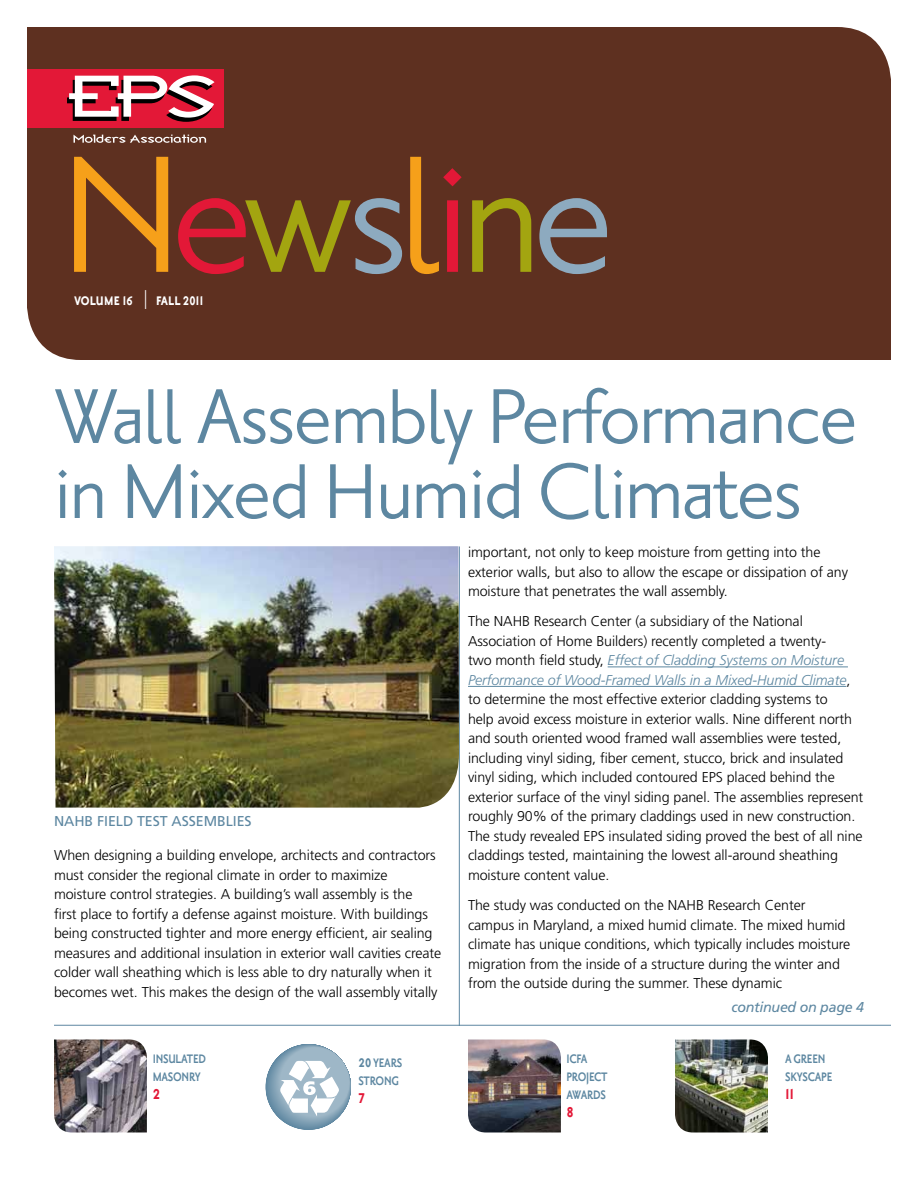
<style>
.page{position:relative;width:918px;height:1188px;background:#fff}
.page>*{position:absolute;margin:0;border:0;box-sizing:border-box;transform-origin:0 0}
.t1{font:202.5px "Priori San";letter-spacing:-.05em;color:#f6a01a}
.t2{font:94.5px/75px "Priori San";letter-spacing:-.02em;color:#5d87a1}
.t3{font:24px "Priori San Bold SC";color:#e31837;scale:.8 1}
.t4{font:21px "Priori San Bold SC";letter-spacing:-.02em;color:#fff;scale:.8 1}
.t5{font:15px/18px "Priori San Bold SC";letter-spacing:-.02em;color:#5d87a1;scale:.8 1}
.t6{font:300 14.25px/19.5px "Frutiger";letter-spacing:-.005em;color:#000}
.t7{font:14.25px "Frutiger";letter-spacing:-.005em;color:#5d87a1}
.t8{font:italic 14.25px "Frutiger";letter-spacing:-.02em;color:#5d87a1}
.s1{color:#e31837}
.s2{color:#a3a510}
.s3{color:#8daabf}
.s4{font-size:21px}
.s5{font-style:italic;color:#5d87a1}
</style>
<div class="page">
<hr style="left:608px;top:667px;width:240px;height:1px;background:#5d87a1">
<hr style="left:468px;top:686px;width:378px;height:1px;background:#5d87a1">
<div style="left:27px;top:27px;width:864px;height:333px;background:#5e3020"></div>
<hr style="left:54px;top:1025px;width:837px;height:1px;background:#5d87a1">
<img style="left:54px;top:1040px;width:93px;height:92px">
<img style="left:675px;top:1040px;width:93px;height:92px">
<img style="left:468px;top:1040px;width:93px;height:92px">
<div style="left:27px;top:69px;width:197px;height:59px;background:#e31837"></div>
<svg style="left:67px;top:75px;width:148px;height:47px"></svg>
<svg style="left:74px;top:135px;width:132px;height:8px"></svg>
<hr style="left:459px;top:546px;width:1px;height:480px;background:#5d87a1">
<img style="left:54px;top:546px;width:405px;height:262px">
<svg style="left:265px;top:1044px;width:86px;height:86px"></svg>
<h1 class="t1" style="left:59px;top:109px;width:558px">N<span class="s1">e</span><span class="s2">w</span><span class="s3">s</span>l<span class="s1">i</span><span class="s2">n</span><span class="s3">e</span></h1>
<h3 class="t4" style="left:74px;top:288px;width:163px">volume 16 | fall 2011</h3>
<h2 class="t2" style="left:54px;top:380px;width:806px">Wall Assembly Performance in Mixed Humid Climates</h2>
<p class="t7" style="left:54px;top:813px;width:199px">NAHB FIELD TEST ASSEMB LIES</p>
<p class="t6" style="left:54px;top:846px;width:389px">When designing a building envelope, architects and contractors must consider the regional climate in order to maximize moisture control strategies. A building’s wall assembly is the<br>first place to fortify a defense against moisture. With buildings being constructed tighter and more energy efficient, air sealing measures and additional insulation in exterior wall cavities create colder wall sheathing which is less able to dry naturally when it becomes wet. This makes the design of the wall assembly vitally</p>
<p class="t5" style="left:153px;top:1050px;width:68px">INSULATED<br>MASONRY</p>
<h3 class="t3" style="left:153px;top:1079px;width:11px">2</h3>
<p class="t5" style="left:358px;top:1054px;width:56px"><span class="s4">20</span> YEARS<br>STRONG</p>
<h3 class="t3" style="left:358px;top:1084px;width:10px">7</h3>
<p class="t6" style="left:468px;top:542px;width:382px">important, not only to keep moisture from getting into the exterior walls, but also to allow the escape or dissipation of any moisture that penetrates the wall assembly.</p>
<p class="t6" style="left:468px;top:612px;width:397px">The NAHB Research Center (a subsidiary of the National Association of Home Builders) recently completed a twenty-<br>two month field study, <span class="s5">Effect of Cladding Systems on Moisture Performance of Wood-Framed Walls in a Mixed-Humid Climate</span>, to determine the most effective exterior cladding systems to<br>help avoid excess moisture in exterior walls. Nine different north and south oriented wood framed wall assemblies were tested, including vinyl siding, fiber cement, stucco, brick and insulated vinyl siding, which included contoured EPS placed behind the exterior surface of the vinyl siding panel. The assemblies represent roughly 90% of the primary claddings used in new construction.<br>The study revealed EPS insulated siding proved the best of all nine claddings tested, maintaining the lowest all-around sheathing moisture content value.</p>
<p class="t6" style="left:468px;top:895px;width:384px">The study was conducted on the NAHB Research Center campus in Maryland, a mixed humid climate. The mixed humid climate has unique conditions, which typically includes moisture migration from the inside of a structure during the winter and from the outside during the summer. These dynamic</p>
<p class="t5" style="left:566px;top:1050px;width:53px">ICFA<br>PROJECT<br>AWARDS</p>
<h3 class="t3" style="left:566px;top:1097px;width:11px">8</h3>
<p class="t8" style="left:731px;top:998px;width:134px">continued on page 4</p>
<p class="t5" style="left:785px;top:1050px;width:61px">A GREEN<br>SKYSCAPE</p>
<h3 class="t3" style="left:785px;top:1079px;width:13px">11</h3>
</div>
